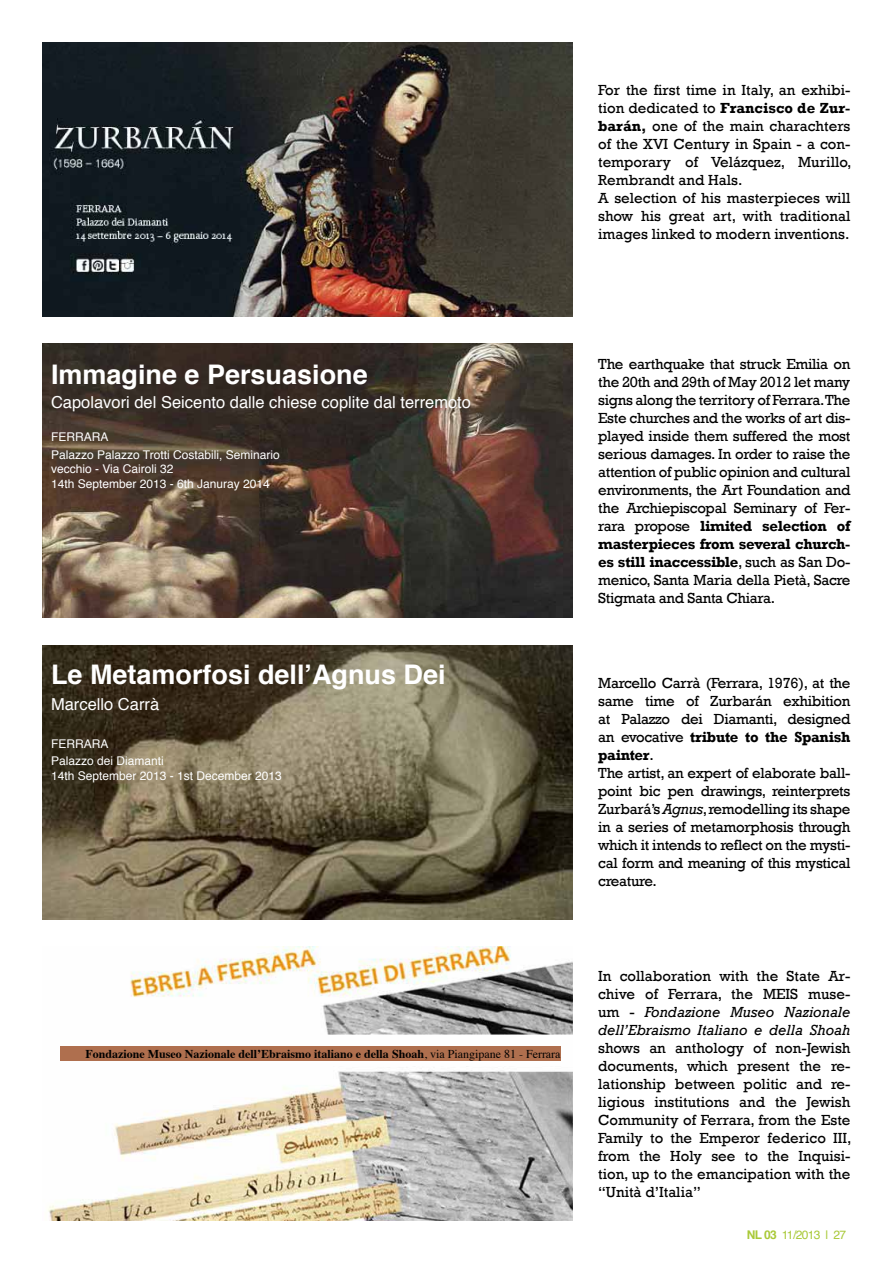
<style>
.page{position:relative;width:893px;height:1263px;background:#fff}
.page>*{position:absolute;margin:0;border:0;box-sizing:border-box;transform-origin:0 0}
.t1{font:700 27px "Helvetica";color:#fff}
.t2{font:16.5px "Helvetica";color:#fff}
.t3{font:15px/18px "Rockwell";letter-spacing:-.02em;color:#000;text-align:justify}
.t4{font:15px/18px "Rockwell";color:#000}
.t5{font:12px/14.4px "Helvetica";color:#fff}
.t6{font:700 12px "Times";color:#000}
.t7{font:12px "Helvetica";letter-spacing:-.05em;color:#a9c938}
.s1{font-weight:700}
.s2{font-weight:400}
.s3{font-style:italic}
</style>
<div class="page">
<img style="left:43px;top:43px;width:530px;height:273px">
<img style="left:48px;top:947px;width:525px;height:273px">
<img style="left:43px;top:645px;width:530px;height:274px">
<img style="left:43px;top:344px;width:530px;height:274px">
<div style="left:61px;top:1046px;width:500px;height:14px;background:#af6f4e"></div>
<p class="t4" style="left:598px;top:81px;width:255px">For the first time in Italy, an exhibi&shy;tion dedicated to <span class="s1">Francisco de Zur&shy;barán,</span> one of the main charachters of the XVI Century in Spain - a con&shy;temporary of Velázquez, Murillo, Rembrandt and Hals.<br>A selection of his masterpieces will show his great art, with traditional images linked to modern inventions.</p>
<h1 class="t1" style="left:51px;top:353px;width:318px">Immagine e Persuasione</h1>
<p class="t2" style="left:51px;top:390px;width:422px">Capolavori del Seicento dalle chiese coplite dal terremoto</p>
<p class="t5" style="left:51px;top:430px;width:59px">FERRARA</p>
<p class="t5" style="left:51px;top:448px;width:230px">Palazzo Palazzo Trotti Costabili, Seminario vecchio - Via Cairoli 32<br>14th September 2013 - 6th Januray 2014</p>
<h1 class="t1" style="left:51px;top:652px;width:396px">Le Metamorfosi dell’Agnus Dei</h1>
<p class="t2" style="left:51px;top:691px;width:110px">Marcello Carrà</p>
<p class="t5" style="left:51px;top:737px;width:59px">FERRARA</p>
<p class="t5" style="left:51px;top:754px;width:232px">Palazzo dei Diamanti<br>14th September 2013 - 1st December 2013</p>
<p class="t6" style="left:86px;top:1042px;width:476px">Fondazione Museo Nazionale dell’Ebraismo italiano e della Shoah<span class="s2">, via Piangipane 81 - Ferrara</span></p>
<p class="t3" style="left:598px;top:355px;width:254px">The earthquake that struck Emilia on the 20th and 29th of May 2012 let many signs along the territory of Ferrara. The Este churches and the works of art dis&shy;played inside them suffered the most serious damages. In order to raise the attention of public opinion and cultural environments, the Art Foundation and the Archiepiscopal Seminary of Fer&shy;rara propose <span class="s1">limited selection of masterpieces from several church&shy;es still inaccessible</span>, such as San Do&shy;menico, Santa Maria della Pietà, Sacre Stigmata and Santa Chiara.</p>
<p class="t3" style="left:598px;top:674px;width:254px;text-align:left">Marcello Carrà (Ferrara, 1976), at the same time of Zurbarán exhibition at Palazzo dei Diamanti, designed an evocative <span class="s1">tribute to the Spanish painter</span>.<br>The artist, an expert of elaborate ball&shy;point bic pen drawings, reinterprets<br>Zurbará’s <span class="s3">Agnus</span>, remodelling its shape in a series of metamorphosis through which it intends to reflect on the mysti&shy;cal form and meaning of this mystical creature.</p>
<p class="t3" style="left:598px;top:967px;width:254px">In collaboration with the State Ar&shy;chive of Ferrara, the MEIS muse&shy;um - <span class="s3">Fondazione Museo Nazionale dell’Ebraismo Italiano e della Shoah</span></p>
<p class="t3" style="left:598px;top:1039px;width:255px">shows an anthology of non-Jewish documents, which present the re&shy;lationship between politic and re&shy;ligious institutions and the Jewish Community of Ferrara, from the Este Family to the Emperor federico III, from the Holy see to the Inquisi&shy;tion, up to the emancipation with the “Unità d’Italia”</p>
<p class="t7" style="left:747px;top:1226px;width:101px"><span class="s1">NL 03</span> 11/2013 | 27</p>
</div>
